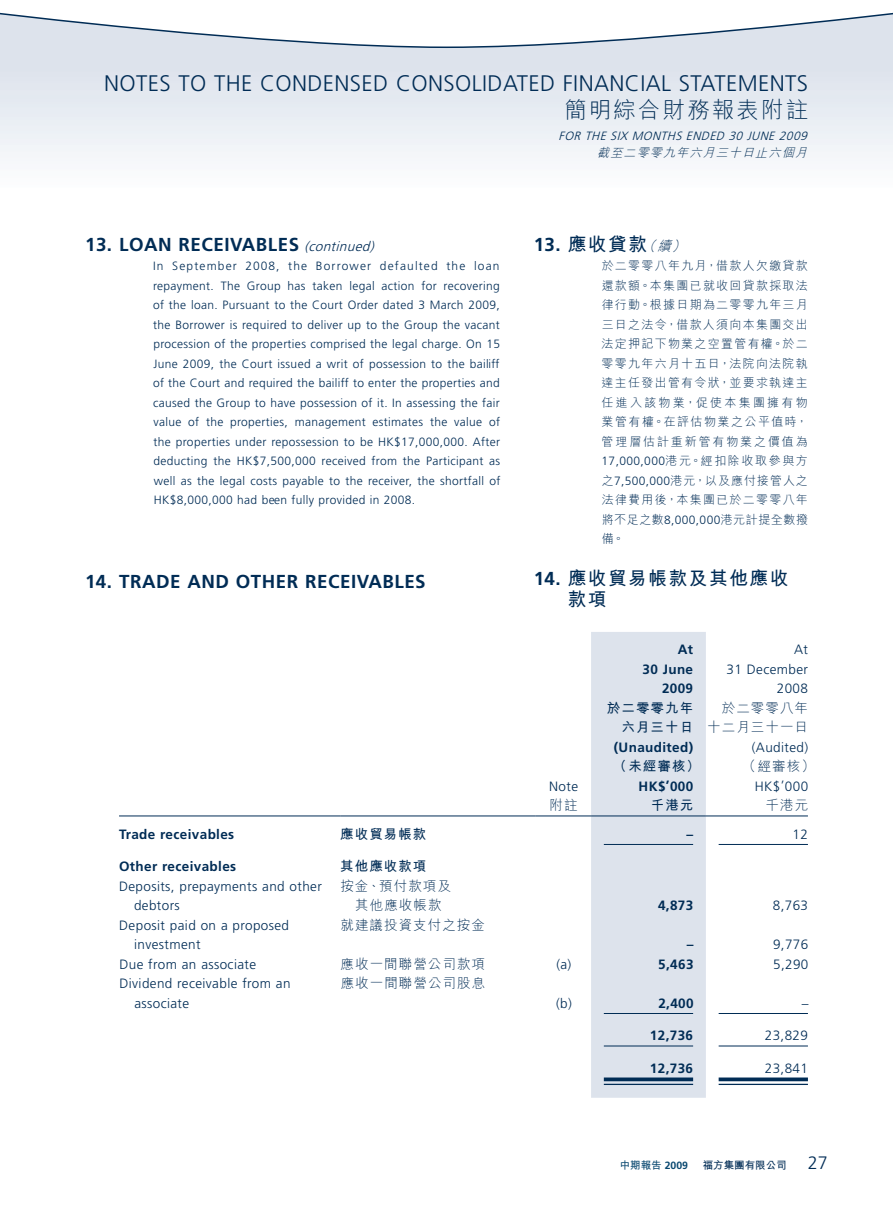
<style>
.page{position:relative;width:893px;height:1212px;background:#fff}
.page>*{position:absolute;margin:0;border:0;box-sizing:border-box;transform-origin:0 0}
.t1{font:300 22.5px "Frutiger LT Std";letter-spacing:.02em;color:#002c55}
.t2{font:300 22.5px "M Hei HK";letter-spacing:.095em;color:#002c55}
.t3{font:700 18.75px "Frutiger LT Std";letter-spacing:.03em;color:#002c55}
.t4{font:700 18.75px/21px "M Hei HK";letter-spacing:.08em;color:#002c55}
.t5{font:300 13.5px/19.5px "Frutiger LT Std";letter-spacing:.03em;color:#002c55}
.t6{font:700 13.5px/19.5px "Frutiger LT Std";letter-spacing:.03em;color:#002c55;text-align:right}
.t7{font:300 13.5px/19.5px "M Hei HK";letter-spacing:.08em;color:#002c55;text-align:right}
.t8{font:700 13.5px/19.5px "M Hei HK";letter-spacing:.08em;color:#002c55;text-align:right}
.t9{font:300 12px/19.5px "Frutiger LT Std";letter-spacing:.03em;color:#002c55;text-align:justify}
.t10{font:300 12px/19.5px "M Hei HK";letter-spacing:.105em;color:#002c55;text-align:justify}
.t11{font:italic 300 12px "Frutiger LT Std";color:#002c55}
.t12{font:italic 300 12px "M Hei HK";color:#002c55}
.t13{font:700 10.5px "M Hei HK";color:#002c55}
.t14{font:700 10.5px "M Hei HK";color:#094870}
.s1{font-weight:300;font-style:italic;font-size:13.5px}
.s2{font-family:"Frutiger LT Std"}
.s3{font-family:"Frutiger LT Std";font-weight:300;font-size:18px}
</style>
<div class="page">
<svg style="left:0;top:12px;width:893px;height:145px"></svg>
<div style="left:591px;top:632px;width:115px;height:466px;background:#dde3ec"></div>
<hr style="left:119px;top:815px;width:221px;height:1px;background:#002c55">
<hr style="left:340px;top:815px;width:196px;height:1px;background:#002c55">
<hr style="left:536px;top:815px;width:55px;height:1px;background:#002c55">
<hr style="left:591px;top:815px;width:115px;height:1px;background:#002c55">
<hr style="left:706px;top:815px;width:102px;height:1px;background:#002c55">
<hr style="left:604px;top:844px;width:89px;height:1px;background:#002c55">
<hr style="left:719px;top:844px;width:89px;height:1px;background:#002c55">
<hr style="left:604px;top:1013px;width:89px;height:1px;background:#002c55">
<hr style="left:719px;top:1013px;width:89px;height:1px;background:#002c55">
<hr style="left:604px;top:1045px;width:89px;height:1px;background:#002c55">
<hr style="left:719px;top:1045px;width:89px;height:1px;background:#002c55">
<svg style="left:604px;top:1077px;width:89px;height:4px"></svg>
<hr style="left:604px;top:1084px;width:89px;height:1px;background:#002c55">
<svg style="left:719px;top:1077px;width:89px;height:4px"></svg>
<hr style="left:719px;top:1084px;width:89px;height:1px;background:#002c55">
<h1 class="t1" style="left:104px;top:70px;width:706px">NOTES TO THE CONDENSED CONSOLIDATED FINANCIAL STATEMENTS</h1>
<h1 class="t2" style="left:564px;top:99px;width:245px">簡明綜合財務報表附註</h1>
<p class="t11" style="left:559px;top:129px;width:253px">FOR THE SIX MONTHS ENDED 30 JUNE 2009</p>
<p class="t12" style="left:597px;top:146px;width:214px">截至二零零九年六月三十日止六個月</p>
<h2 class="t3" style="left:85px;top:233px;width:294px">13. LOAN RECEIVABLES <span class="s1">(continued)</span></h2>
<p class="t9" style="left:153px;top:256px;width:349px">In September 2008, the Borrower defaulted the loan repayment. The Group has taken legal action for recovering of the loan. Pursuant to the Court Order dated 3 March 2009, the Borrower is required to deliver up to the Group the vacant procession of the properties comprised the legal charge. On 15<br>June 2009, the Court issued a writ of possession to the bailiff of the Court and required the bailiff to enter the properties and caused the Group to have possession of it. In assessing the fair value of the properties, management estimates the value of the properties under repossession to be HK$17,000,000. After deducting the HK$7,500,000 received from the Participant as well as the legal costs payable to the receiver, the shortfall of HK$8,000,000 had been fully provided in 2008.</p>
<h2 class="t3" style="left:85px;top:571px;width:342px">14. TRADE AND OTHER RECEIVABLES</h2>
<h2 class="t4" style="left:534px;top:232px;width:157px"><span class="s2">13.</span> 應收貸款<span class="s1">（續）</span></h2>
<p class="t10" style="left:602px;top:256px;width:208px">於二零零八年九月，借款人欠繳貸款還款額。本集團已就收回貸款採取法律行動。根據日期為二零零九年三月三日之法令，借款人須向本集團交出法定押記下物業之空置管有權。於二零零九年六月十五日，法院向法院執達主任發出管有令狀，並要求執達主任進入該物業，促使本集團擁有物業管有權。在評估物業之公平值時，管理層估計重新管有物業之價值為<span class="s2">17,000,000</span>港元。經扣除收取參與方之<span class="s2">7,500,000</span>港元，以及應付接管人之法律費用後，本集團已於二零零八年將不足之數<span class="s2">8,000,000</span>港元計提全數撥備。</p>
<h2 class="t4" style="left:568px;top:566px;width:222px;text-indent:-34px"><span class="s2">14.</span> 應收貿易帳款及其他應收款項</h2>
<p class="t6" style="left:642px;top:640px;width:52px">At<br>30 June<br>2009</p>
<p class="t5" style="left:727px;top:640px;width:83px;text-align:right">At<br>31 December<br>2008</p>
<p class="t8" style="left:607px;top:697px;width:88px">於二零零九年六月三十日</p>
<p class="t7" style="left:707px;top:698px;width:102px">於二零零八年十二月三十一日</p>
<p class="t6" style="left:614px;top:737px;width:81px">(Unaudited)</p>
<p class="t5" style="left:752px;top:737px;width:58px">(Audited)</p>
<p class="t8" style="left:613px;top:755px;width:88px">（未經審核）</p>
<p class="t7" style="left:742px;top:756px;width:74px">（經審核）</p>
<p class="t5" style="left:549px;top:776px;width:30px">Note</p>
<p class="t6" style="left:639px;top:776px;width:56px">HK$’000</p>
<p class="t5" style="left:755px;top:776px;width:55px">HK$’000</p>
<p class="t7" style="left:550px;top:795px;width:30px">附註</p>
<p class="t8" style="left:651px;top:794px;width:44px">千港元</p>
<p class="t7" style="left:766px;top:795px;width:44px">千港元</p>
<p class="t6" style="left:119px;top:824px;width:117px">Trade receivables</p>
<p class="t8" style="left:340px;top:823px;width:88px">應收貿易帳款</p>
<p class="t6" style="left:686px;top:824px;width:8px">–</p>
<p class="t5" style="left:793px;top:824px;width:17px">12</p>
<p class="t6" style="left:119px;top:857px;width:119px">Other receivables</p>
<p class="t8" style="left:340px;top:855px;width:88px">其他應收款項</p>
<p class="t5" style="left:134px;top:876px;width:189px;text-indent:-15px">Deposits, prepayments and other debtors</p>
<p class="t7" style="left:340px;top:876px;width:112px;text-align:center">按金、預付款項及其他應收帳款</p>
<p class="t6" style="left:658px;top:896px;width:37px">4,873</p>
<p class="t5" style="left:773px;top:896px;width:37px">8,763</p>
<p class="t5" style="left:134px;top:915px;width:156px;text-indent:-15px">Deposit paid on a proposed investment</p>
<p class="t7" style="left:340px;top:915px;width:146px">就建議投資支付之按金</p>
<p class="t6" style="left:687px;top:935px;width:8px">–</p>
<p class="t5" style="left:773px;top:935px;width:37px">9,776</p>
<p class="t5" style="left:119px;top:954px;width:138px">Due from an associate</p>
<p class="t7" style="left:341px;top:954px;width:146px">應收一間聯營公司款項</p>
<p class="t5" style="left:556px;top:954px;width:17px">(a)</p>
<p class="t6" style="left:658px;top:954px;width:37px">5,463</p>
<p class="t5" style="left:773px;top:954px;width:37px">5,290</p>
<p class="t5" style="left:134px;top:974px;width:158px;text-indent:-15px">Dividend receivable from an associate</p>
<p class="t7" style="left:341px;top:973px;width:146px">應收一間聯營公司股息</p>
<p class="t5" style="left:556px;top:993px;width:17px">(b)</p>
<p class="t6" style="left:658px;top:993px;width:37px">2,400</p>
<p class="t5" style="left:802px;top:993px;width:8px">–</p>
<p class="t6" style="left:650px;top:1026px;width:45px">12,736</p>
<p class="t5" style="left:765px;top:1026px;width:45px">23,829</p>
<p class="t6" style="left:650px;top:1058px;width:45px">12,736</p>
<p class="t5" style="left:765px;top:1058px;width:45px">23,841</p>
<p class="t14" style="left:620px;top:1158px;width:70px">中期報告 <span class="s2">2009</span></p>
<p class="t13" style="left:703px;top:1158px;width:127px">福方集團有限公司 <span class="s3">27</span></p>
</div>
